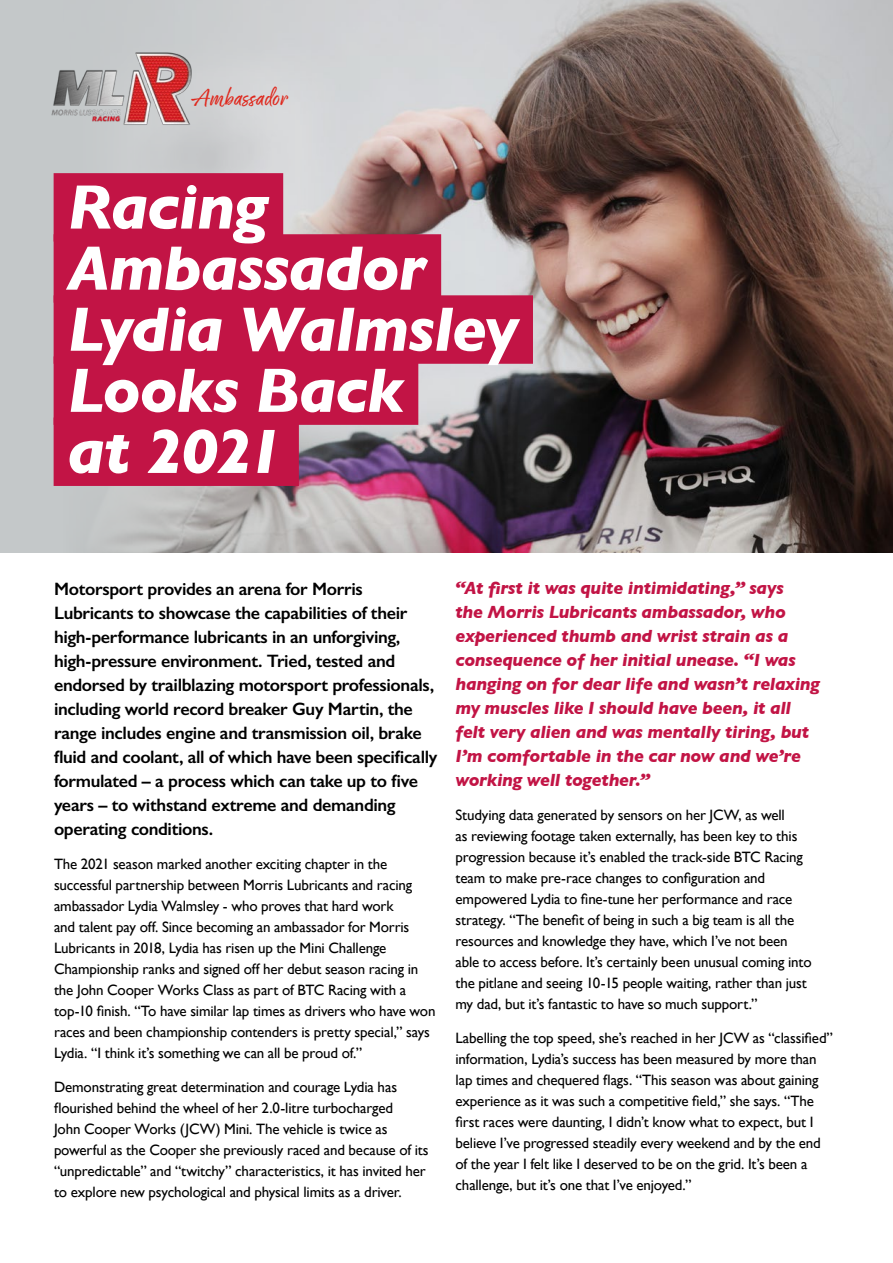
<style>
.page{position:relative;width:893px;height:1263px;background:#fff}
.page>*{position:absolute;margin:0;border:0;box-sizing:border-box;transform-origin:0 0}
.t1{font:italic 700 63.6px "Gill Sans";letter-spacing:-.02em;color:#fff}
.t2{font:27.15px "Good Karma";letter-spacing:-.015em;color:#df271c}
.t3{font:600 18px/24px "Gill Sans";letter-spacing:-.02em;color:#000}
.t4{font:italic 700 18px/24px "Gill Sans";letter-spacing:-.02em;color:#c21445}
.t5{font:15px/21px "Gill Sans";letter-spacing:-.01em;color:#000}
</style>
<div class="page">
<div style="left:0;top:0;width:893px;height:553px;background:#c4c8c9"></div>
<img style="left:111px;top:0;width:782px;height:553px">
<div style="left:54px;top:173px;width:229px;height:69px;background:#c21445"></div>
<div style="left:54px;top:234px;width:387px;height:69px;background:#c21445"></div>
<div style="left:54px;top:295px;width:479px;height:69px;background:#c21445"></div>
<div style="left:54px;top:356px;width:364px;height:69px;background:#c21445"></div>
<div style="left:54px;top:417px;width:245px;height:69px;background:#c21445"></div>
<img style="left:51px;top:40px;width:142px;height:105px">
<p class="t2" style="left:191px;top:82px;width:98px">Ambassador</p>
<p class="t1" style="left:67px;top:170px;width:202px">Racing</p>
<p class="t1" style="left:67px;top:231px;width:360px">Ambassador</p>
<p class="t1" style="left:67px;top:292px;width:452px">Lydia Walmsley</p>
<p class="t1" style="left:67px;top:353px;width:337px">Looks Back</p>
<p class="t1" style="left:67px;top:414px;width:218px">at 2021</p>
<p class="t3" style="left:54px;top:577px;width:385px">Motorsport provides an arena for Morris Lubricants to showcase the capabilities of their high-performance lubricants in an unforgiving, high-pressure environment. Tried, tested and endorsed by trailblazing motorsport professionals, including world record breaker Guy Martin, the range includes engine and transmission oil, brake fluid and coolant, all of which have been specifically formulated – a process which can take up to five years – to withstand extreme and demanding operating conditions.</p>
<p class="t5" style="left:54px;top:853px;width:383px">The 2021 season marked another exciting chapter in the successful partnership between Morris Lubricants and racing ambassador Lydia Walmsley - who proves that hard work<br>and talent pay off. Since becoming an ambassador for Morris Lubricants in 2018, Lydia has risen up the Mini Challenge Championship ranks and signed off her debut season racing in the John Cooper Works Class as part of BTC Racing with a top-10 finish. “To have similar lap times as drivers who have won races and been championship contenders is pretty special,” says Lydia. “I think it’s something we can all be proud of.”</p>
<p class="t5" style="left:54px;top:1076px;width:376px">Demonstrating great determination and courage Lydia has flourished behind the wheel of her 2.0-litre turbocharged<br>John Cooper Works (JCW) Mini. The vehicle is twice as powerful as the Cooper she previously raced and because of its “unpredictable” and “twitchy” characteristics, it has invited her to explore new psychological and physical limits as a driver.</p>
<p class="t4" style="left:455px;top:576px;width:366px">“At first it was quite intimidating,” says<br>the Morris Lubricants ambassador, who experienced thumb and wrist strain as a consequence of her initial unease. “I was hanging on for dear life and wasn’t relaxing my muscles like I should have been, it all felt very alien and was mentally tiring, but I’m comfortable in the car now and we’re working well together.”</p>
<p class="t5" style="left:455px;top:804px;width:358px">Studying data generated by sensors on her JCW, as well<br>as reviewing footage taken externally, has been key to this progression because it’s enabled the track-side BTC Racing team to make pre-race changes to configuration and empowered Lydia to fine-tune her performance and race strategy. “The benefit of being in such a big team is all the resources and knowledge they have, which I’ve not been able to access before. It’s certainly been unusual coming into the pitlane and seeing 10-15 people waiting, rather than just my dad, but it’s fantastic to have so much support.”</p>
<p class="t5" style="left:455px;top:1027px;width:379px">Labelling the top speed, she’s reached in her JCW as “classified” information, Lydia’s success has been measured by more than lap times and chequered flags. “This season was about gaining experience as it was such a competitive field,” she says. “The first races were daunting, I didn’t know what to expect, but I believe I’ve progressed steadily every weekend and by the end of the year I felt like I deserved to be on the grid. It’s been a challenge, but it’s one that I’ve enjoyed.”</p>
</div>
